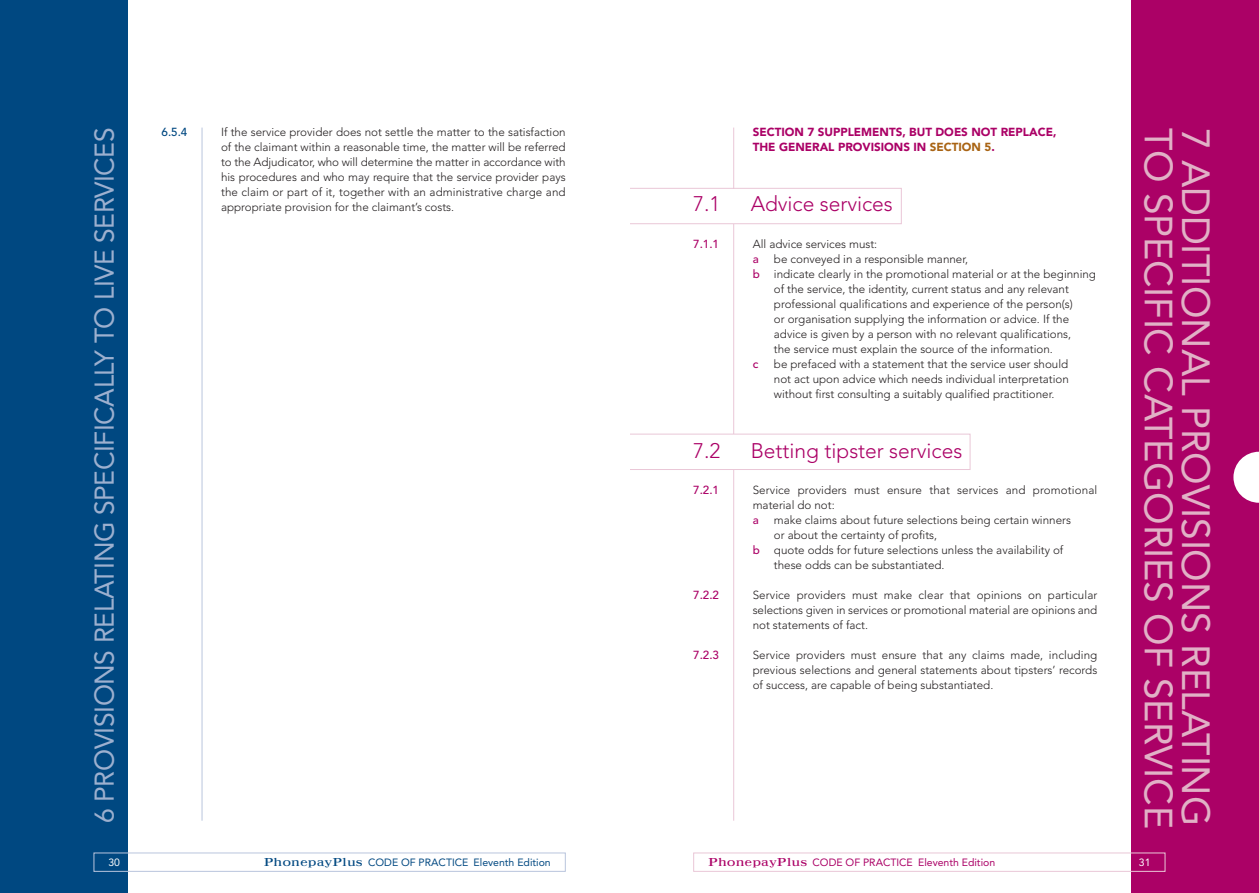
<style>
.page{position:relative;width:1259px;height:893px;background:#fff}
.page>*{position:absolute;margin:0;border:0;box-sizing:border-box;transform-origin:0 0}
.t1{font:39px/37.5px "Avenir";letter-spacing:-.005em;color:#e1b1c6}
.t2{font:27px "Avenir";letter-spacing:-.015em;color:#9db0cf}
.t3{font:300 21px "Avenir";color:#ab0166}
.t4{font:300 11.7px/15px "Avenir";color:#231f20;text-align:justify}
.t5{font:900 11.7px/15px "Avenir";color:#ab0166}
.t6{font:500 11.7px "Avenir";color:#ab0166}
.t7{font:500 11.7px "Avenir";color:#004881}
.t8{font:10.5px "Avenir";color:#ab0166}
.t9{font:10.5px "Avenir";color:#004881}
.t10{font:10.5px "Avenir";color:#fff}
.s1{color:#a96414}
.s2{font-weight:500;color:#ab0166}
.s3{font-family:"Maximus"}
</style>
<div class="page">
<hr style="left:733px;top:128px;width:1px;height:693px;background:#eac7d7">
<div style="left:626px;top:189px;width:275px;height:34px;background:#fff"></div>
<div style="left:625px;top:188px;width:276px;height:36px;border:1px solid #eac7d7"></div>
<div style="left:622px;top:183px;width:7px;height:42px;background:#fff"></div>
<div style="left:626px;top:434px;width:343px;height:35px;background:#fff"></div>
<div style="left:625px;top:434px;width:345px;height:36px;border:1px solid #eac7d7"></div>
<div style="left:622px;top:430px;width:7px;height:42px;background:#fff"></div>
<div style="left:1131px;top:0;width:128px;height:893px;background:#ab0166"></div>
<div style="left:693px;top:853px;width:472px;height:19px;border:1px solid #eac7d7"></div>
<svg style="left:1233px;top:452px;width:26px;height:51px"></svg>
<div style="left:0;top:0;width:128px;height:893px;background:#004881"></div>
<hr style="left:202px;top:128px;width:1px;height:693px;background:#b9c5dd">
<div style="left:94px;top:853px;width:472px;height:19px;border:1px solid #b9c5dd"></div>
<h2 class="t2" style="left:94px;top:823px;width:697px;rotate:-90deg">6 PROVISIONS RELATING SPECIFICALLY TO LIVE SERVICES</h2>
<p class="t7" style="left:162px;top:128px;width:27px">6.5.4</p>
<p class="t4" style="left:221px;top:126px;width:346px">If the service provider does not settle the matter to the satisfaction of the claimant within a reasonable time, the matter will be referred to the Adjudicator, who will determine the matter in accordance with his procedures and who may require that the service provider pays the claim or part of it, together with an administrative charge and appropriate provision for the claimant’s costs.</p>
<p class="t5" style="left:753px;top:126px;width:305px">SECTION 7 SUPPLEMENTS, BUT DOES NOT REPLACE,<br>THE GENERAL PROVISIONS IN <span class="s1">SECTION 5</span>.</p>
<h3 class="t3" style="left:693px;top:195px;width:29px">7.1</h3>
<h3 class="t3" style="left:750px;top:195px;width:144px">Advice services</h3>
<p class="t6" style="left:693px;top:239px;width:27px">7.1.1</p>
<p class="t4" style="left:753px;top:237px;width:126px">All advice services must:</p>
<p class="t6" style="left:753px;top:254px;width:8px">a</p>
<p class="t4" style="left:774px;top:252px;width:196px">be conveyed in a responsible manner,</p>
<p class="t4" style="left:753px;top:267px;width:345px"><span class="s2">b</span> indicate clearly in the promotional material or at the beginning</p>
<p class="t4" style="left:774px;top:282px;width:296px">of the service, the identity, current status and any relevant</p>
<p class="t4" style="left:774px;top:297px;width:300px">professional qualifications and experience of the person(s)</p>
<p class="t4" style="left:774px;top:312px;width:297px">or organisation supplying the information or advice. If the</p>
<p class="t4" style="left:774px;top:327px;width:299px">advice is given by a person with no relevant qualifications,</p>
<p class="t4" style="left:774px;top:342px;width:280px">the service must explain the source of the information.</p>
<p class="t6" style="left:753px;top:359px;width:7px">c</p>
<p class="t4" style="left:774px;top:357px;width:296px">be prefaced with a statement that the service user should not act upon advice which needs individual interpretation without first consulting a suitably qualified practitioner.</p>
<h3 class="t3" style="left:693px;top:442px;width:29px">7.2</h3>
<h3 class="t3" style="left:750px;top:442px;width:213px">Betting tipster services</h3>
<p class="t6" style="left:693px;top:485px;width:27px">7.2.1</p>
<p class="t4" style="left:753px;top:483px;width:346px">Service providers must ensure that services and promotional material do not:</p>
<p class="t6" style="left:753px;top:515px;width:8px">a</p>
<p class="t4" style="left:774px;top:513px;width:298px">make claims about future selections being certain winners</p>
<p class="t4" style="left:774px;top:528px;width:165px">or about the certainty of profits,</p>
<p class="t4" style="left:753px;top:543px;width:312px"><span class="s2">b</span> quote odds for future selections unless the availability of</p>
<p class="t4" style="left:774px;top:558px;width:172px">these odds can be substantiated.</p>
<p class="t6" style="left:693px;top:590px;width:27px">7.2.2</p>
<p class="t4" style="left:753px;top:588px;width:346px">Service providers must make clear that opinions on particular selections given in services or promotional material are opinions and not statements of fact.</p>
<p class="t6" style="left:693px;top:650px;width:27px">7.2.3</p>
<p class="t4" style="left:753px;top:648px;width:346px">Service providers must ensure that any claims made, including previous selections and general statements about tipsters’ records of success, are capable of being substantiated.</p>
<h1 class="t1" style="left:1211px;top:128px;width:703px;rotate:90deg">7 ADDITIONAL PROVISIONS RELATING<br>TO SPECIFIC CATEGORIES OF SERVICE</h1>
<p class="t10" style="left:108px;top:858px;width:13px">30</p>
<p class="t9" style="left:264px;top:858px;width:288px"><span class="s3">PhonepayPlus</span> CODE OF PRACTICE Eleventh Edition</p>
<p class="t8" style="left:708px;top:858px;width:288px"><span class="s3">PhonepayPlus</span> CODE OF PRACTICE Eleventh Edition</p>
<p class="t10" style="left:1139px;top:858px;width:13px">31</p>
</div>
